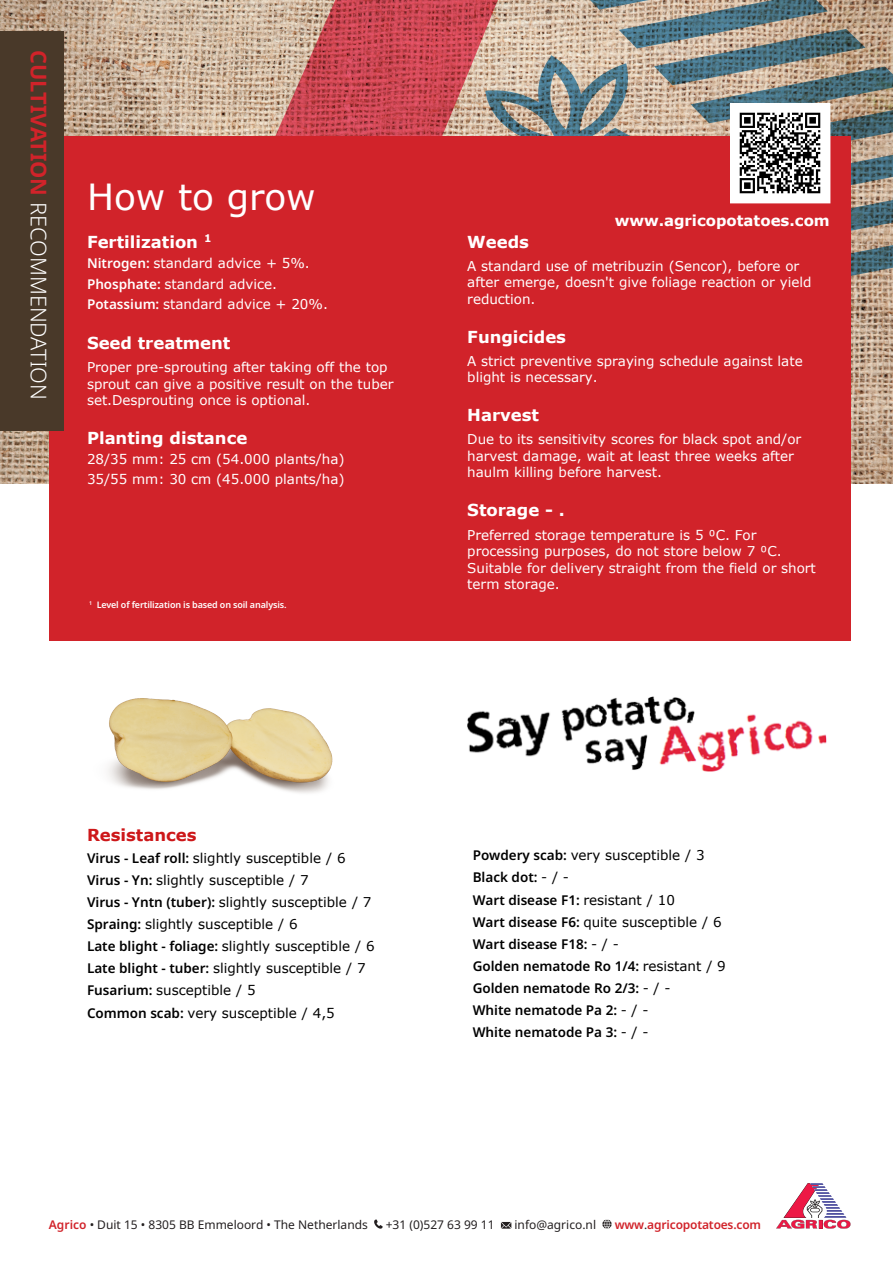
<style>
.page{position:relative;width:893px;height:1263px;background:#fff}
.page>*{position:absolute;margin:0;border:0;box-sizing:border-box;transform-origin:0 0}
.t1{font:36px "Verdana";color:#fff}
.t2{font:300 21.75px "Noto Sans";color:#fff}
.t3{font:700 16.5px "Verdana";color:#fff}
.t4{font:700 16.5px "Verdana";color:#cd1719}
.t5{font:700 15px "Verdana";color:#fff}
.t6{font:13.5px/16.5px "Verdana";color:#fff}
.t7{font:13.5px/22.2px "Verdana";color:#000}
.t8{font:600 13.5px/22.2px "Noto Sans";color:#000}
.t9{font:12px "Noto Sans";color:#231f20}
.t10{font:600 12px "Noto Sans";letter-spacing:-.015em;color:#d1232a}
.t11{font:600 9px "Noto Sans";letter-spacing:-.015em;color:#fff}
.s1{font-weight:700;color:#d1232a}
.s2{font-family:"Noto Sans";font-weight:600}
.s3{font-family:"Verdana";font-weight:400}
.s4{font-weight:600;color:#d1232a}
.s5{font-weight:400;color:#231f20}
</style>
<div class="page">
<img style="left:0;top:0;width:893px;height:483px">
<svg style="left:581px;top:0;width:312px;height:299px;background:#8e8e86"></svg>
<svg style="left:562px;top:55px;width:130px;height:81px;background:#a8a499"></svg>
<svg style="left:154px;top:0;width:408px;height:136px;background:#c6867e"></svg>
<div style="left:49px;top:136px;width:801px;height:504px;background:#d1232a"></div>
<svg style="left:776px;top:1183px;width:74px;height:46px"></svg>
<div style="left:0;top:32px;width:64px;height:398px;background:#493929"></div>
<svg style="left:374px;top:1219px;width:9px;height:10px"></svg>
<svg style="left:501px;top:1222px;width:10px;height:7px"></svg>
<svg style="left:602px;top:1219px;width:10px;height:9px"></svg>
<div style="left:730px;top:103px;width:100px;height:100px;background:#fff"></div>
<img style="left:739px;top:112px;width:82px;height:82px">
<img style="left:108px;top:698px;width:225px;height:95px">
<img style="left:467px;top:697px;width:359px;height:75px">
<h2 class="t2" style="left:54px;top:50px;width:351px;rotate:90deg"><span class="s1">CULTIVATION</span> RECOMMENDATION</h2>
<h1 class="t1" style="left:87px;top:174px;width:230px">How to grow</h1>
<p class="t3" style="left:87px;top:231px;width:126px">Fertilization <sup>1</sup></p>
<p class="t6" style="left:87px;top:252px;width:242px;line-height:20.7px"><span class="s2">Nitrogen:</span> standard advice + 5%.<br><span class="s2">Phosphate:</span> standard advice.<br><span class="s2">Potassium:</span> standard advice + 20%.</p>
<p class="t3" style="left:87px;top:333px;width:145px">Seed treatment</p>
<p class="t6" style="left:87px;top:359px;width:308px">Proper pre-sprouting after taking off the top sprout can give a positive result on the tuber set.Desprouting once is optional.</p>
<p class="t3" style="left:87px;top:428px;width:162px">Planting distance</p>
<p class="t6" style="left:87px;top:449px;width:259px;line-height:19.5px">28/35 mm: 25 cm (54.000 plants/ha)<br>35/55 mm: 30 cm (45.000 plants/ha)</p>
<p class="t11" style="left:89px;top:598px;width:199px"><sup>1</sup> Level of fertilization is based on soil analysis.</p>
<p class="t5" style="left:615px;top:211px;width:217px">www.agricopotatoes.com</p>
<p class="t3" style="left:467px;top:231px;width:63px">Weeds</p>
<p class="t6" style="left:467px;top:257px;width:346px">A standard use of metribuzin (Sencor), before or after emerge, doesn't give foliage reaction or yield reduction.</p>
<p class="t3" style="left:467px;top:326px;width:100px">Fungicides</p>
<p class="t6" style="left:467px;top:352px;width:337px">A strict preventive spraying schedule against late blight is necessary.</p>
<p class="t3" style="left:467px;top:405px;width:73px">Harvest</p>
<p class="t6" style="left:467px;top:431px;width:335px">Due to its sensitivity scores for black spot and/or harvest damage, wait at least three weeks after haulm killing before harvest.</p>
<p class="t3" style="left:467px;top:500px;width:99px">Storage - .</p>
<p class="t6" style="left:467px;top:526px;width:350px">Preferred storage temperature is 5 ⁰C. For processing purposes, do not store below 7 ⁰C.<br>Suitable for delivery straight from the field or short term storage.</p>
<p class="t4" style="left:87px;top:824px;width:111px">Resistances</p>
<p class="t7" style="left:87px;top:846px;width:289px"><span class="s2">Virus - Leaf roll:</span> slightly susceptible / 6<br><span class="s2">Virus - Yn:</span> slightly susceptible / 7<br><span class="s2">Virus - Yntn (tuber):</span> slightly susceptible / 7<br><span class="s2">Spraing:</span> slightly susceptible / 6<br><span class="s2">Late blight - foliage:</span> slightly susceptible / 6<br><span class="s2">Late blight - tuber:</span> slightly susceptible / 7<br><span class="s2">Fusarium:</span> susceptible / 5<br><span class="s2">Common scab:</span> very susceptible / 4,5</p>
<p class="t7" style="left:473px;top:844px;width:234px"><span class="s2">Powdery scab:</span> very susceptible / 3</p>
<p class="t8" style="left:473px;top:866px;width:204px">Black dot: <span class="s3">- / -<br></span>Wart disease F1: <span class="s3">resistant / 10</span></p>
<p class="t7" style="left:473px;top:910px;width:250px"><span class="s2">Wart disease F6:</span> quite susceptible / 6</p>
<p class="t8" style="left:473px;top:932px;width:255px">Wart disease F18: <span class="s3">- / -<br></span>Golden nematode Ro 1/4: <span class="s3">resistant / 9<br></span>Golden nematode Ro 2/3: <span class="s3">- / -<br></span>White nematode Pa 2: <span class="s3">- / -<br></span>White nematode Pa 3: <span class="s3">- / -</span></p>
<p class="t9" style="left:49px;top:1216px;width:320px"><span class="s4">Agrico</span> • Duit 15 • 8305 BB Emmeloord • The Netherlands</p>
<p class="t9" style="left:386px;top:1216px;width:110px">+31 (0)527 63 99 11</p>
<p class="t9" style="left:514px;top:1216px;width:83px">info@agrico.nl</p>
<p class="t10" style="left:615px;top:1216px;width:148px">www<span class="s5">.</span>agricopotatoes.com</p>
</div>
